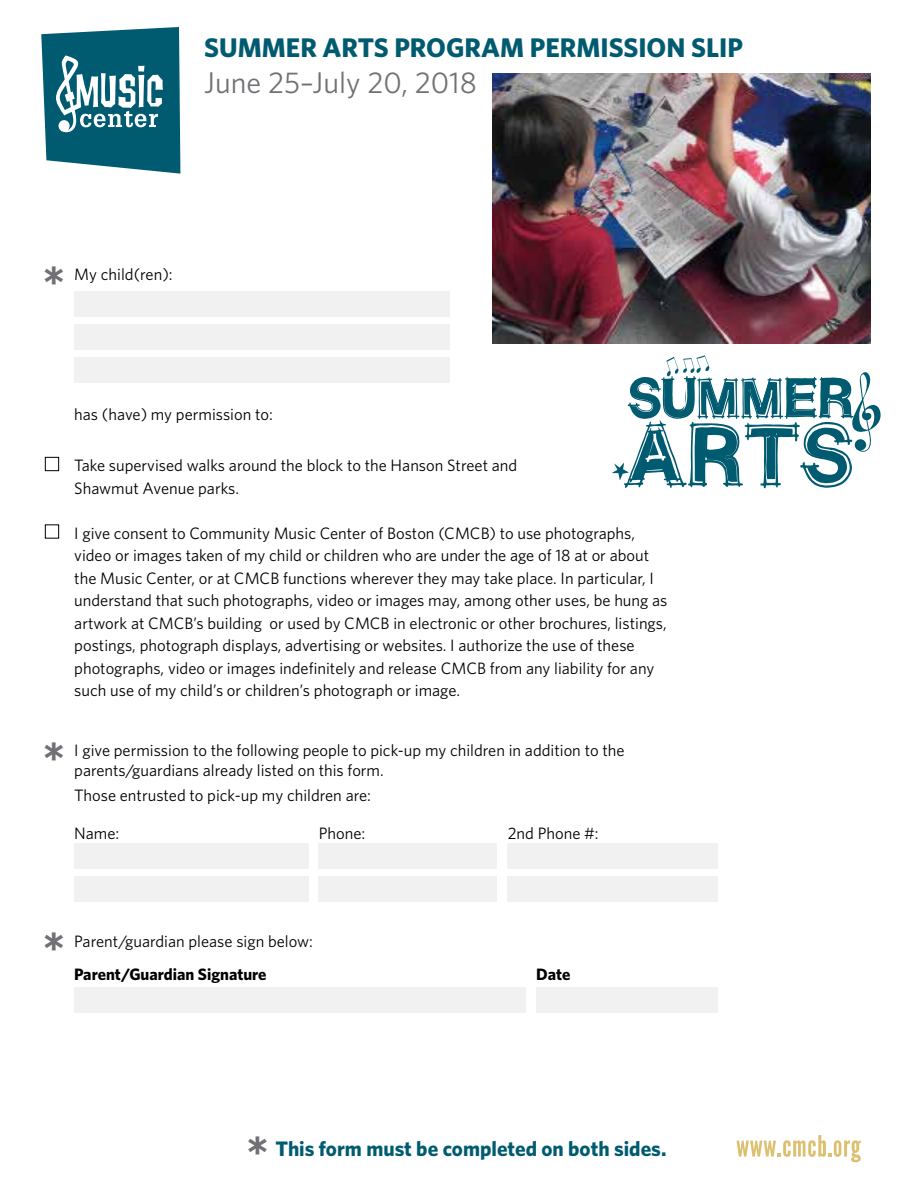
<style>
.page{position:relative;width:918px;height:1188px;background:#fff}
.page>*{position:absolute;margin:0;border:0;box-sizing:border-box;transform-origin:0 0}
.t1{font:30px "Whitney";color:#707174}
.t2{font:700 27px "Whitney";color:#005b70}
.t3{font:700 21px "Whitney";color:#005b70}
.t4{font:16.5px/22.5px "Whitney";color:#000}
.t5{font:700 16.5px "Whitney";color:#000}
.s1{font-family:"Verdana";font-weight:700;font-size:36px;color:#707174}
.s2{font-weight:700}
.s3{font-family:"Verdana";font-size:36px;color:#707174}
</style>
<div class="page">
<svg style="left:612px;top:355px;width:269px;height:133px"></svg>
<img style="left:493px;top:73px;width:378px;height:270px">
<div style="left:74px;top:291px;width:375px;height:25px;background:#f1f1f2"></div>
<div style="left:74px;top:324px;width:375px;height:25px;background:#f1f1f2"></div>
<div style="left:74px;top:357px;width:375px;height:25px;background:#f1f1f2"></div>
<div style="left:45px;top:457px;width:14px;height:14px;border:1px solid #000"></div>
<div style="left:45px;top:524px;width:14px;height:15px;border:1px solid #000"></div>
<div style="left:74px;top:843px;width:235px;height:26px;background:#f1f1f2"></div>
<div style="left:319px;top:843px;width:178px;height:26px;background:#f1f1f2"></div>
<div style="left:507px;top:843px;width:210px;height:26px;background:#f1f1f2"></div>
<div style="left:74px;top:876px;width:235px;height:26px;background:#f1f1f2"></div>
<div style="left:319px;top:876px;width:178px;height:26px;background:#f1f1f2"></div>
<div style="left:507px;top:876px;width:210px;height:26px;background:#f1f1f2"></div>
<div style="left:74px;top:987px;width:452px;height:26px;background:#f1f1f2"></div>
<div style="left:536px;top:987px;width:181px;height:26px;background:#f1f1f2"></div>
<svg style="left:737px;top:1135px;width:124px;height:27px"></svg>
<svg style="left:41px;top:27px;width:139px;height:147px"></svg>
<h2 class="t2" style="left:204px;top:30px;width:540px">SUMMER ARTS PROGRAM PERMISSION SLIP</h2>
<h1 class="t1" style="left:204px;top:63px;width:274px">June 25–July 20, 2018</h1>
<p class="t4" style="left:41px;top:263px;width:133px"><span class="s1">*</span> My child(ren):</p>
<p class="t4" style="left:74px;top:402px;width:200px">has (have) my permission to:</p>
<p class="t4" style="left:74px;top:454px;width:445px">Take supervised walks around the block to the Hanson Street and<br>Shawmut Avenue parks.</p>
<p class="t4" style="left:74px;top:521px;width:595px">I give consent to Community Music Center of Boston (CMCB) to use photographs, video or images taken of my child or children who are under the age of 18 at or about the Music Center, or at CMCB functions wherever they may take place. In particular, I understand that such photographs, video or images may, among other uses, be hung as artwork at CMCB’s building or used by CMCB in electronic or other brochures, listings, postings, photograph displays, advertising or websites. I authorize the use of these photographs, video or images indefinitely and release CMCB from any liability for any such use of my child’s or children’s photograph or image.</p>
<p class="t4" style="left:74px;top:740px;width:552px;line-height:19.8px;text-indent:-33px"><span class="s1">*</span> I give permission to the following people to pick-up my children in addition to the parents/guardians already listed on this form.</p>
<p class="t4" style="left:74px;top:784px;width:298px">Those entrusted to pick-up my children are:</p>
<p class="t4" style="left:74px;top:821px;width:47px">Name:</p>
<p class="t4" style="left:319px;top:821px;width:48px">Phone:</p>
<p class="t4" style="left:508px;top:821px;width:92px">2nd Phone #:</p>
<p class="t4" style="left:74px;top:924px;width:240px;line-height:33px;text-indent:-33px"><span class="s1">*</span> Parent/guardian please sign below:<br><span class="s2">Parent/Guardian Signature</span></p>
<p class="t5" style="left:536px;top:963px;width:36px">Date</p>
<p class="t3" style="left:245px;top:1135px;width:423px"><span class="s3">*</span> This form must be completed on both sides.</p>
</div>
